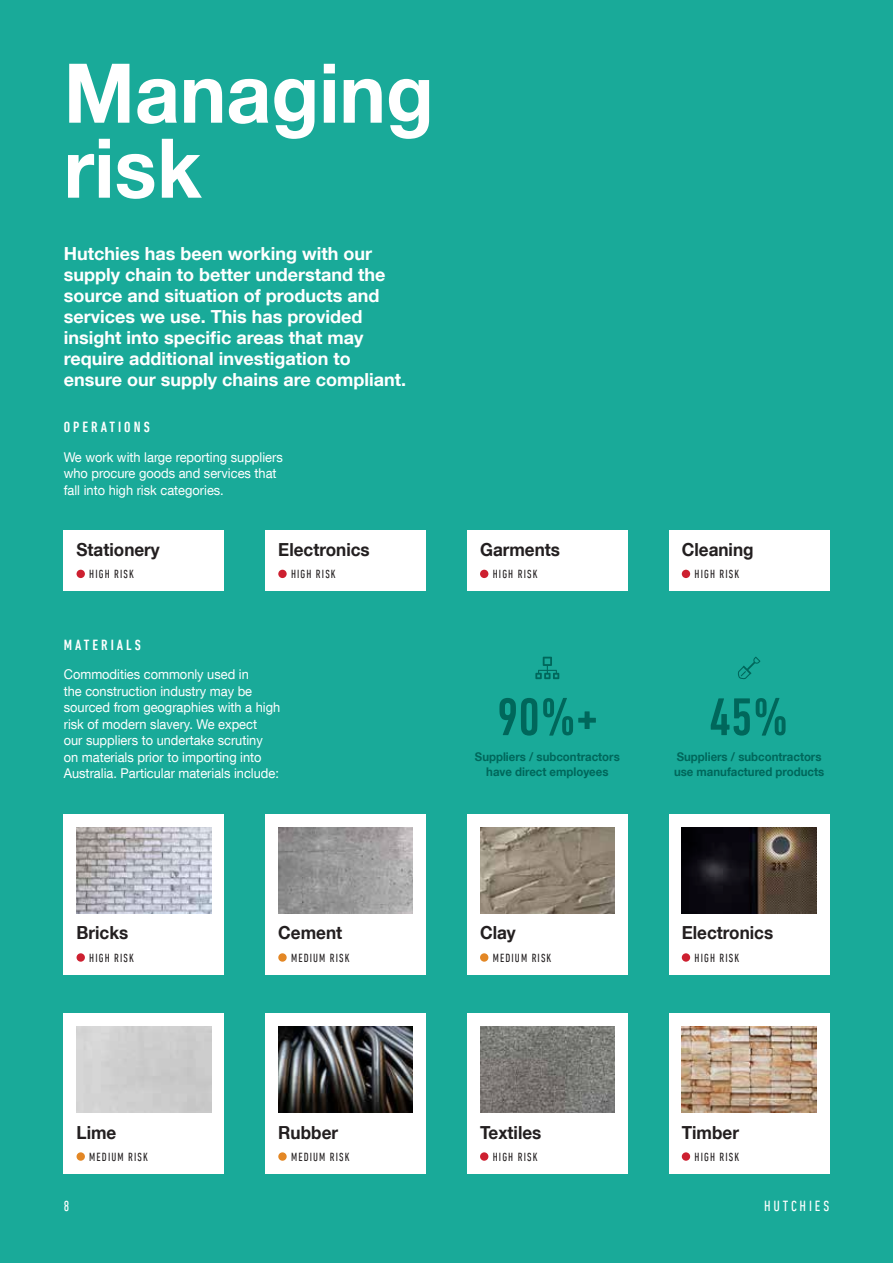
<style>
.page{position:relative;width:893px;height:1263px;background:#19aa99}
.page>*{position:absolute;margin:0;border:0;box-sizing:border-box;transform-origin:0 0}
.t1{font:700 82.5px/75px "Helvetica Neue LT Com";color:#fff;scale:.95 1}
.t2{font:500 condensed 54px "DIN Next LT Pro";color:#00675b}
.t3{font:700 18px/21px "Helvetica Neue LT Com";color:#fff}
.t4{font:700 18px "Helvetica Neue LT Com";color:#231f20;scale:.95 1}
.t5{font:500 condensed 15px "DIN Next LT Pro";letter-spacing:.2em;color:#fff}
.t6{font:condensed 15px "DIN Next LT Pro";letter-spacing:.19em;color:#fff}
.t7{font:condensed 15px "DIN Next LT Pro";letter-spacing:.19em;color:#fff;scale:.95 1}
.t8{font:13.5px/16.5px "Helvetica Neue LT Com";color:#fff;scale:.95 1}
.t9{font:condensed 12px "DIN Next LT Pro";letter-spacing:.1em;color:#231f20;scale:.95 1}
.t10{font:700 12px/15px "Helvetica Neue LT Com";color:#00675b;text-align:center;scale:.95 1}
</style>
<div class="page">
<div style="left:64px;top:556px;width:160px;height:35px;background:#fff"></div>
<div style="left:77px;top:570px;width:8px;height:8px;background:#cd2030;border-radius:50%"></div>
<div style="left:64px;top:530px;width:160px;height:39px;background:#fff"></div>
<div style="left:266px;top:556px;width:160px;height:35px;background:#fff"></div>
<div style="left:278px;top:570px;width:9px;height:8px;background:#cd2030;border-radius:50%"></div>
<div style="left:467px;top:556px;width:160px;height:35px;background:#fff"></div>
<div style="left:480px;top:570px;width:8px;height:8px;background:#cd2030;border-radius:50%"></div>
<div style="left:467px;top:530px;width:160px;height:39px;background:#fff"></div>
<div style="left:266px;top:530px;width:160px;height:39px;background:#fff"></div>
<div style="left:669px;top:556px;width:160px;height:35px;background:#fff"></div>
<div style="left:682px;top:570px;width:8px;height:8px;background:#cd2030;border-radius:50%"></div>
<div style="left:669px;top:530px;width:160px;height:39px;background:#fff"></div>
<div style="left:64px;top:814px;width:160px;height:161px;background:#fff"></div>
<div style="left:77px;top:953px;width:8px;height:9px;background:#cd2030;border-radius:50%"></div>
<div style="left:266px;top:814px;width:160px;height:161px;background:#fff"></div>
<div style="left:467px;top:814px;width:160px;height:161px;background:#fff"></div>
<img style="left:480px;top:827px;width:135px;height:87px">
<div style="left:669px;top:814px;width:160px;height:161px;background:#fff"></div>
<img style="left:682px;top:827px;width:134px;height:87px">
<svg style="left:64px;top:1013px;width:160px;height:161px;background:#e8e8e8"></svg>
<div style="left:266px;top:1013px;width:160px;height:161px;background:#fff"></div>
<img style="left:278px;top:1026px;width:135px;height:87px">
<div style="left:467px;top:1013px;width:160px;height:161px;background:#fff"></div>
<img style="left:480px;top:1026px;width:135px;height:87px">
<div style="left:669px;top:1013px;width:160px;height:161px;background:#fff"></div>
<img style="left:682px;top:1026px;width:134px;height:87px">
<div style="left:278px;top:953px;width:9px;height:9px;background:#e38725;border-radius:50%"></div>
<div style="left:480px;top:953px;width:8px;height:9px;background:#e38725;border-radius:50%"></div>
<img style="left:278px;top:827px;width:135px;height:87px">
<img style="left:77px;top:827px;width:134px;height:87px">
<div style="left:682px;top:953px;width:8px;height:9px;background:#cd2030;border-radius:50%"></div>
<div style="left:77px;top:1152px;width:8px;height:9px;background:#e38725;border-radius:50%"></div>
<div style="left:278px;top:1152px;width:9px;height:9px;background:#e38725;border-radius:50%"></div>
<div style="left:480px;top:1152px;width:8px;height:9px;background:#cd2030;border-radius:50%"></div>
<div style="left:682px;top:1152px;width:8px;height:9px;background:#cd2030;border-radius:50%"></div>
<svg style="left:535px;top:657px;width:24px;height:22px"></svg>
<svg style="left:738px;top:657px;width:22px;height:22px"></svg>
<h1 class="t1" style="left:64px;top:53px;width:391px">Managing risk</h1>
<p class="t3" style="left:64px;top:242px;width:344px">Hutchies has been working with our supply chain to better understand the source and situation of products and services we use. This has provided insight into specific areas that may require additional investigation to ensure our supply chains are compliant.</p>
<p class="t5" style="left:64px;top:419px;width:87px">OPERATIONS</p>
<p class="t8" style="left:64px;top:448px;width:232px">We work with large reporting suppliers who procure goods and services that fall into high risk categories.</p>
<h3 class="t4" style="left:77px;top:538px;width:89px">Stationery</h3>
<h3 class="t4" style="left:278px;top:538px;width:98px">Electronics</h3>
<h3 class="t4" style="left:480px;top:538px;width:86px">Garments</h3>
<h3 class="t4" style="left:682px;top:538px;width:77px">Cleaning</h3>
<p class="t9" style="left:89px;top:567px;width:49px">HIGH RISK</p>
<p class="t9" style="left:291px;top:567px;width:49px">HIGH RISK</p>
<p class="t9" style="left:493px;top:567px;width:49px">HIGH RISK</p>
<p class="t9" style="left:694px;top:567px;width:49px">HIGH RISK</p>
<p class="t5" style="left:64px;top:636px;width:79px">MATERIALS</p>
<p class="t8" style="left:64px;top:666px;width:229px">Commodities commonly used in<br>the construction industry may be sourced from geographies with a high risk of modern slavery. We expect<br>our suppliers to undertake scrutiny on materials prior to importing into Australia. Particular materials include:</p>
<h2 class="t2" style="left:497px;top:686px;width:102px">90%+</h2>
<p class="t10" style="left:475px;top:749px;width:154px">Suppliers / subcontractors have direct employees</p>
<h2 class="t2" style="left:709px;top:686px;width:81px">45%</h2>
<p class="t10" style="left:674px;top:749px;width:160px;text-align:left">Suppliers / subcontractors use manufactured products</p>
<h3 class="t4" style="left:77px;top:922px;width:56px">Bricks</h3>
<p class="t9" style="left:89px;top:951px;width:49px">HIGH RISK</p>
<h3 class="t4" style="left:278px;top:922px;width:69px">Cement</h3>
<h3 class="t4" style="left:480px;top:922px;width:39px">Clay</h3>
<p class="t9" style="left:291px;top:951px;width:63px">MEDIUM RISK</p>
<p class="t9" style="left:493px;top:951px;width:63px">MEDIUM RISK</p>
<h3 class="t4" style="left:682px;top:922px;width:98px">Electronics</h3>
<p class="t9" style="left:694px;top:951px;width:49px">HIGH RISK</p>
<h3 class="t4" style="left:77px;top:1121px;width:43px">Lime</h3>
<h3 class="t4" style="left:278px;top:1121px;width:64px">Rubber</h3>
<h3 class="t4" style="left:480px;top:1121px;width:66px">Textiles</h3>
<h3 class="t4" style="left:682px;top:1121px;width:62px">Timber</h3>
<p class="t9" style="left:89px;top:1150px;width:63px">MEDIUM RISK</p>
<p class="t9" style="left:291px;top:1150px;width:63px">MEDIUM RISK</p>
<p class="t9" style="left:493px;top:1150px;width:49px">HIGH RISK</p>
<p class="t9" style="left:694px;top:1150px;width:49px">HIGH RISK</p>
<p class="t7" style="left:64px;top:1198px;width:7px">8</p>
<p class="t6" style="left:764px;top:1198px;width:67px">HUTCHIES</p>
</div>
